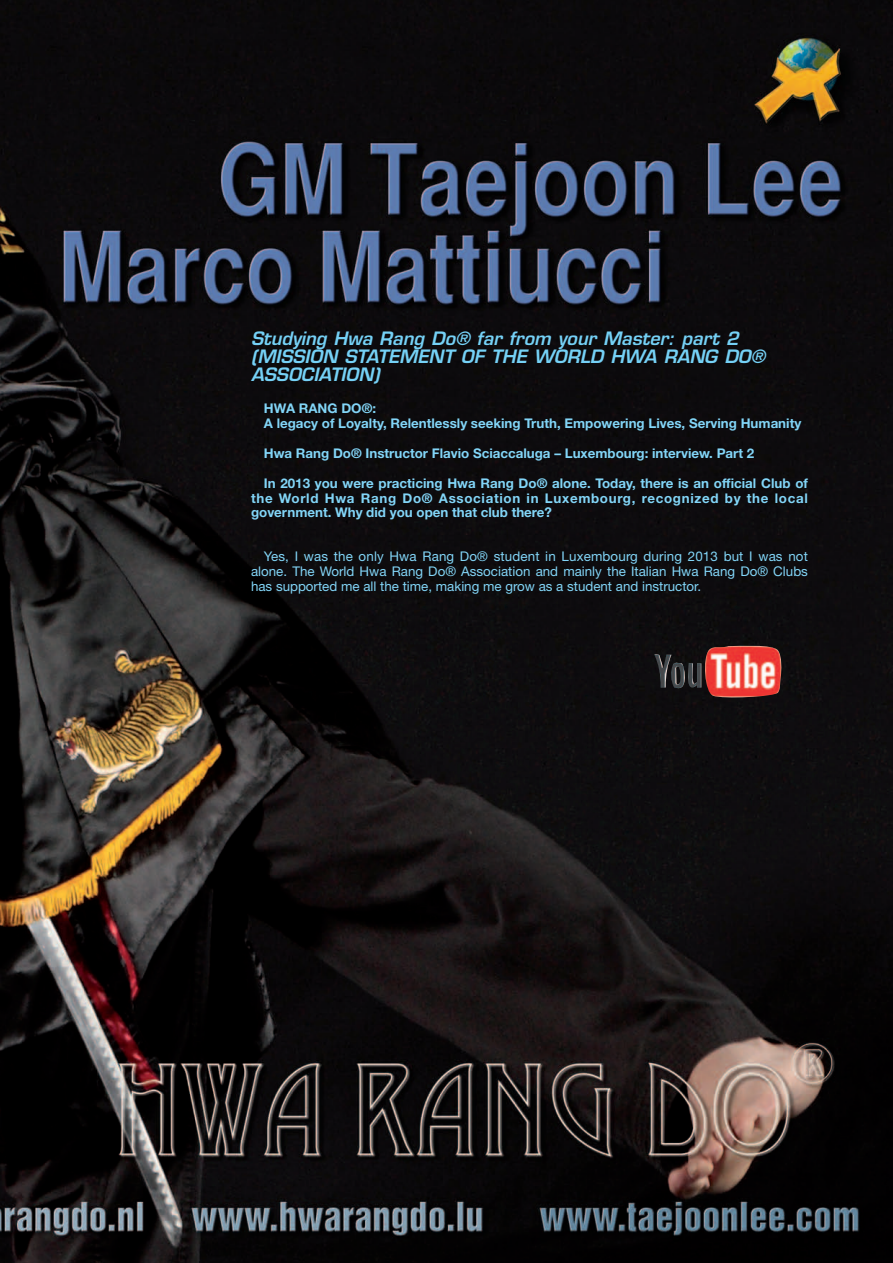
<style>
.page{position:relative;width:893px;height:1263px;background:#fff}
.page>*{position:absolute;margin:0;border:0;box-sizing:border-box;transform-origin:0 0}
.t1{font:italic 600 18px/18px "Eurostile";color:#75d1f6}
.t2{font:700 13.35px/14.9px "Helvetica Neue";color:#82d5f7}
.t3{font:13.35px/14.9px "Helvetica Neue";color:#82d5f7;text-align:justify}
</style>
<div class="page">
<img style="left:0;top:0;width:893px;height:1263px">
<img style="left:654px;top:645px;width:128px;height:53px">
<h1 class="t1" style="left:251px;top:329px;width:515px">Studying Hwa Rang Do® far from your Master:part 2 (MISSION STATEMENT OF THE WORLD HWA RANG DO®<br>ASSOCIATION)</h1>
<p class="t2" style="left:264px;top:401px;width:539px">HWA RANG DO®:<br>A legacy of Loyalty, Relentlessly seeking Truth, Empowering Lives, Serving Humanity</p>
<p class="t2" style="left:264px;top:446px;width:488px">Hwa Rang Do® Instructor Flavio Sciaccaluga – Luxembourg: interview. Part 2</p>
<p class="t2" style="left:251px;top:475px;width:558px;text-align:justify;text-indent:13px">In 2 0 1 3 you were practicing Hwa Rang Do® alone. Today, there is an official Club of the World Hwa Rang Do® Association in Luxembourg, recognized by the local government. Why did you open that club there?</p>
<p class="t3" style="left:251px;top:549px;width:558px;text-indent:13px">Yes, I was the only Hwa Rang Do® stu dent inLu xembou rg du ring 2 0 1 3 bu t I was not alone. The World Hwa Rang Do® Associationand mainly the ItalianHwa Rang Do® Clu bs has su pported me all the time, making me grow as a stu dent and instru ctor.</p>
</div>
